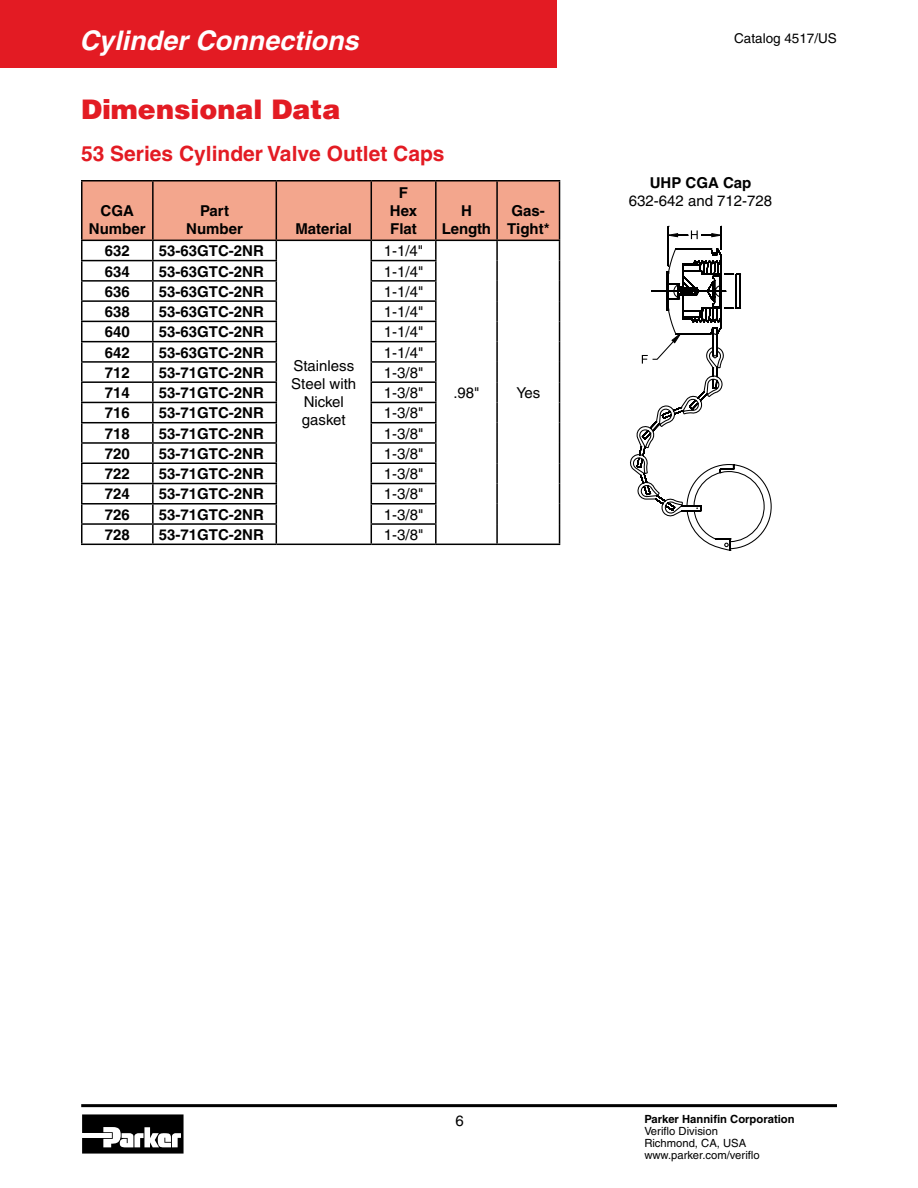
<style>
.page{position:relative;width:918px;height:1188px;background:#fff}
.page>*{position:absolute;margin:0;border:0;box-sizing:border-box;transform-origin:0 0}
.t1{font:italic 700 27px "Helvetica";color:#fff}
.t2{font:900 27px "Helvetica";color:#e31b23}
.t3{font:700 21px "Helvetica";color:#e31b23}
.t4{font:700 15px/18px "Helvetica";color:#000;text-align:center}
.t5{font:15px/18px "Helvetica";color:#000;text-align:center}
.t6{font:13.5px "Helvetica";color:#000}
.t7{font:11.25px/12px "Helvetica";color:#000}
.t8{font:700 11.25px "Helvetica";color:#000}
</style>
<div class="page">
<svg style="left:82px;top:1114px;width:102px;height:40px"></svg>
<div style="left:0;top:0;width:556px;height:68px;background:#e31b23"></div>
<hr style="left:81px;top:1104px;width:756px;height:3px;background:#000">
<hr style="left:81px;top:180px;width:72px;height:2px;background:#000">
<hr style="left:153px;top:180px;width:123px;height:2px;background:#000">
<hr style="left:276px;top:180px;width:95px;height:2px;background:#000">
<hr style="left:371px;top:180px;width:65px;height:2px;background:#000">
<hr style="left:436px;top:180px;width:61px;height:2px;background:#000">
<hr style="left:497px;top:180px;width:63px;height:2px;background:#000">
<svg style="left:81px;top:181px;width:479px;height:363px"></svg>
<hr style="left:81px;top:544px;width:72px;height:1px;background:#000">
<hr style="left:153px;top:544px;width:123px;height:1px;background:#000">
<hr style="left:276px;top:544px;width:95px;height:1px;background:#000">
<hr style="left:371px;top:544px;width:65px;height:1px;background:#000">
<hr style="left:436px;top:544px;width:61px;height:1px;background:#000">
<hr style="left:497px;top:544px;width:63px;height:1px;background:#000">
<svg style="left:630px;top:225px;width:142px;height:326px"></svg>
<h1 class="t1" style="left:80px;top:24px;width:281px">Cylinder Connections</h1>
<h1 class="t2" style="left:81px;top:92px;width:261px">Dimensional Data</h1>
<h2 class="t3" style="left:81px;top:141px;width:365px">53 Series Cylinder Valve Outlet Caps</h2>
<p class="t4" style="left:89px;top:202px;width:58px">CGA<br>Number</p>
<p class="t4" style="left:186px;top:202px;width:58px">Part<br>Number</p>
<p class="t4" style="left:105px;top:242px;width:27px">632</p>
<p class="t4" style="left:159px;top:242px;width:107px">53-63GTC-2NR</p>
<p class="t4" style="left:295px;top:220px;width:58px">Material</p>
<p class="t4" style="left:390px;top:184px;width:29px">F<br>Hex<br>Flat</p>
<p class="t5" style="left:384px;top:242px;width:41px">1-1/4"</p>
<p class="t4" style="left:105px;top:262px;width:27px">634</p>
<p class="t4" style="left:159px;top:262px;width:107px">53-63GTC-2NR</p>
<p class="t5" style="left:384px;top:262px;width:41px">1-1/4"</p>
<p class="t4" style="left:105px;top:282px;width:27px">636</p>
<p class="t4" style="left:159px;top:282px;width:107px">53-63GTC-2NR</p>
<p class="t5" style="left:384px;top:282px;width:41px">1-1/4"</p>
<p class="t4" style="left:105px;top:303px;width:27px">638</p>
<p class="t4" style="left:159px;top:303px;width:107px">53-63GTC-2NR</p>
<p class="t5" style="left:384px;top:303px;width:41px">1-1/4"</p>
<p class="t4" style="left:105px;top:323px;width:27px">640</p>
<p class="t4" style="left:159px;top:323px;width:107px">53-63GTC-2NR</p>
<p class="t5" style="left:384px;top:323px;width:41px">1-1/4"</p>
<p class="t4" style="left:105px;top:343px;width:27px">642</p>
<p class="t4" style="left:159px;top:343px;width:107px">53-63GTC-2NR</p>
<p class="t5" style="left:384px;top:343px;width:41px">1-1/4"</p>
<p class="t4" style="left:105px;top:363px;width:27px">712</p>
<p class="t4" style="left:159px;top:363px;width:107px">53-71GTC-2NR</p>
<p class="t5" style="left:384px;top:364px;width:41px">1-3/8"</p>
<p class="t4" style="left:105px;top:384px;width:27px">714</p>
<p class="t4" style="left:159px;top:384px;width:107px">53-71GTC-2NR</p>
<p class="t5" style="left:384px;top:384px;width:41px">1-3/8"</p>
<p class="t4" style="left:105px;top:404px;width:27px">716</p>
<p class="t4" style="left:159px;top:404px;width:107px">53-71GTC-2NR</p>
<p class="t5" style="left:384px;top:404px;width:41px">1-3/8"</p>
<p class="t4" style="left:105px;top:424px;width:27px">718</p>
<p class="t4" style="left:159px;top:424px;width:107px">53-71GTC-2NR</p>
<p class="t5" style="left:384px;top:424px;width:41px">1-3/8"</p>
<p class="t4" style="left:105px;top:444px;width:27px">720</p>
<p class="t4" style="left:159px;top:444px;width:107px">53-71GTC-2NR</p>
<p class="t5" style="left:384px;top:445px;width:41px">1-3/8"</p>
<p class="t4" style="left:105px;top:465px;width:27px">722</p>
<p class="t4" style="left:159px;top:465px;width:107px">53-71GTC-2NR</p>
<p class="t5" style="left:384px;top:465px;width:41px">1-3/8"</p>
<p class="t4" style="left:105px;top:485px;width:27px">724</p>
<p class="t4" style="left:159px;top:485px;width:107px">53-71GTC-2NR</p>
<p class="t5" style="left:384px;top:485px;width:41px">1-3/8"</p>
<p class="t4" style="left:105px;top:505px;width:27px">726</p>
<p class="t4" style="left:159px;top:505px;width:107px">53-71GTC-2NR</p>
<p class="t5" style="left:384px;top:505px;width:41px">1-3/8"</p>
<p class="t4" style="left:105px;top:525px;width:27px">728</p>
<p class="t4" style="left:159px;top:525px;width:107px">53-71GTC-2NR</p>
<p class="t5" style="left:384px;top:526px;width:41px">1-3/8"</p>
<p class="t5" style="left:291px;top:357px;width:67px">Stainless<br>Steel with<br>Nickel gasket</p>
<p class="t4" style="left:442px;top:202px;width:51px">H<br>Length</p>
<p class="t4" style="left:507px;top:202px;width:44px">Gas-<br>Tight*</p>
<p class="t5" style="left:453px;top:384px;width:28px">.98"</p>
<p class="t5" style="left:516px;top:384px;width:25px">Yes</p>
<p class="t6" style="left:734px;top:30px;width:104px">Catalog 4517/US</p>
<p class="t4" style="left:650px;top:174px;width:103px">UHP CGA Cap</p>
<p class="t5" style="left:629px;top:192px;width:145px">632-642 and 712-728</p>
<p class="t5" style="left:456px;top:1112px;width:10px">6</p>
<p class="t8" style="left:644px;top:1112px;width:152px">Parker Hannifin Corporation</p>
<p class="t7" style="left:644px;top:1125px;width:117px">Veriflo Division<br>Richmond, CA, USA www.parker.com/veriflo</p>
</div>
